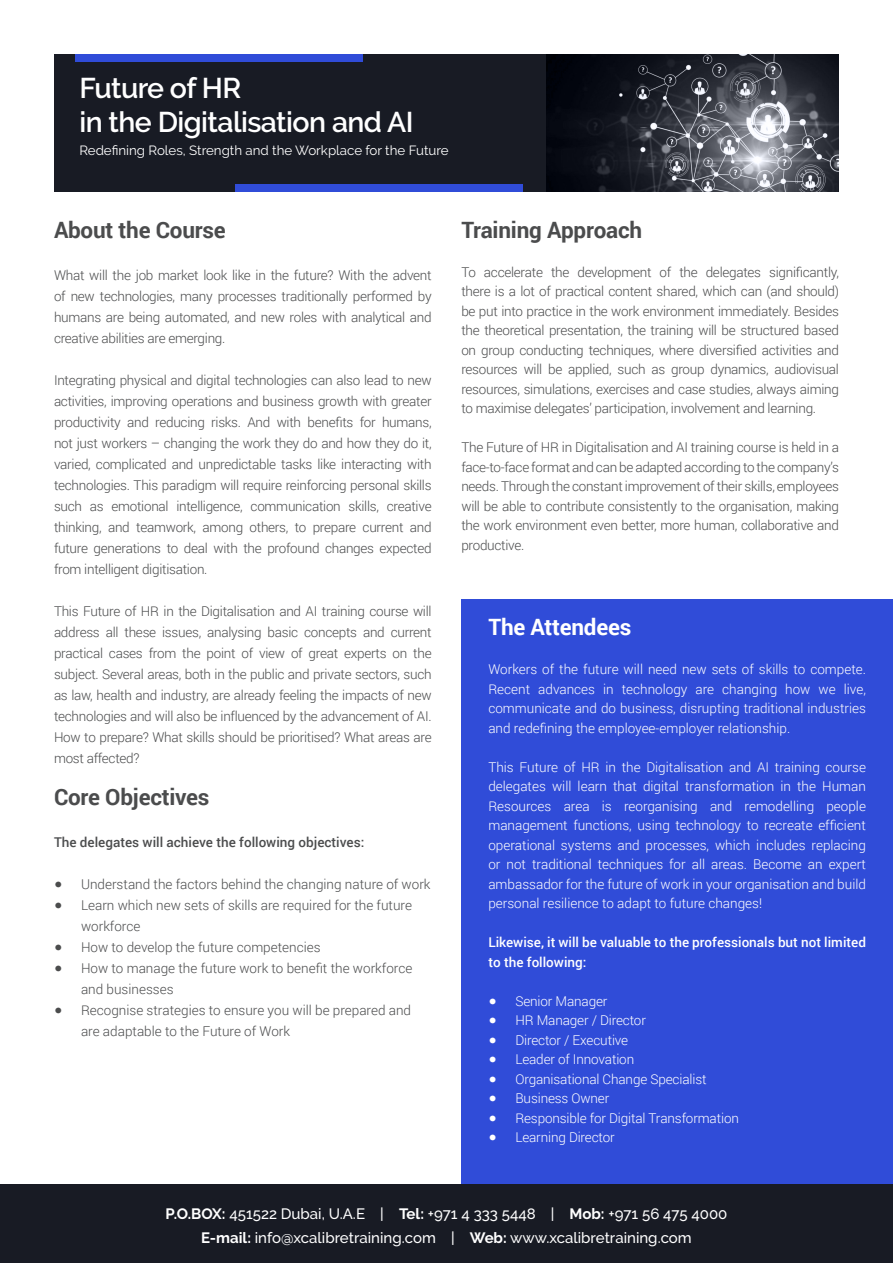
<style>
.page{position:relative;width:893px;height:1263px;background:#fff}
.page>*{position:absolute;margin:0;border:0;box-sizing:border-box;transform-origin:0 0}
.t1{font:600 28.5px "Raleway";letter-spacing:-.02em;color:#fff}
.t2{font:700 22.5px "Roboto";letter-spacing:-.01em;color:#4b4c4d}
.t3{font:700 22.5px "Roboto";letter-spacing:-.01em;color:#fff}
.t4{font:500 15px/24px "Raleway";color:#fff;text-align:center}
.t5{font:300 13.5px/21px "Roboto";letter-spacing:-.01em;color:#4b4c4d;text-align:justify}
.t6{font:300 13.5px/19.5px "Roboto";letter-spacing:-.01em;color:#fff;text-align:justify}
.t7{font:500 13.5px/19.5px "Roboto";color:#fff}
.t8{font:500 13.5px "Roboto";color:#4b4c4d}
.t9{font:13.35px "Raleway";color:#fff}
.s1{font-family:"Helvetica Neue";font-weight:400}
.s2{font-weight:700}
</style>
<div class="page">
<div style="left:0;top:1184px;width:893px;height:79px;background:#181b24"></div>
<img style="left:546px;top:54px;width:293px;height:138px">
<div style="left:461px;top:600px;width:432px;height:584px;background:#304cd8"></div>
<div style="left:54px;top:54px;width:492px;height:138px;background:#181b24"></div>
<div style="left:76px;top:54px;width:287px;height:7px;background:#304cd8"></div>
<div style="left:235px;top:184px;width:288px;height:8px;background:#304cd8"></div>
<p class="t1" style="left:79px;top:71px;width:163px">Future of HR</p>
<p class="t1" style="left:79px;top:106px;width:336px">in the Digitalisation and AI</p>
<p class="t9" style="left:79px;top:143px;width:371px">Redefining Roles, Strength and the Workplace for the Future</p>
<p class="t2" style="left:54px;top:214px;width:173px">About the Course</p>
<p class="t5" style="left:54px;top:264px;width:379px">What will the job market look like in the future? With the advent of new technologies, many processes traditionally performed by humans are being automated, and new roles with analytical and creative abilities are emerging.</p>
<p class="t5" style="left:54px;top:369px;width:379px">Integrating physical and digital technologies can also lead to new activities, improving operations and business growth with greater productivity and reducing risks. And with benefits for humans, not just workers – changing the work they do and how they do it, varied, complicated and unpredictable tasks like interacting with technologies. This paradigm will require reinforcing personal skills such as emotional intelligence, communication skills, creative thinking, and teamwork, among others, to prepare current and future generations to deal with the profound changes expected from intelligent digitisation.</p>
<p class="t5" style="left:54px;top:600px;width:379px">This Future of HR in the Digitalisation and AI training course will address all these issues, analysing basic concepts and current practical cases from the point of view of great experts on the subject. Several areas, both in the public and private sectors, such as law, health and industry, are already feeling the impacts of new technologies and will also be influenced by the advancement of AI.<br>How to prepare? What skills should be prioritised? What areas are most affected?</p>
<p class="t2" style="left:54px;top:781px;width:157px">Core Objectives</p>
<p class="t8" style="left:54px;top:832px;width:312px">The delegates will achieve the following objectives:</p>
<p class="t5" style="left:54px;top:873px;width:378px"><span class="s1">●</span> Understand the factors behind the changing nature of work</p>
<p class="t5" style="left:81px;top:894px;width:332px;text-indent:-27px"><span class="s1">●</span> Learn which new sets of skills are required for the future workforce</p>
<p class="t5" style="left:54px;top:936px;width:268px"><span class="s1">●</span> How to develop the future competencies</p>
<p class="t5" style="left:81px;top:957px;width:333px;text-indent:-27px"><span class="s1">●</span> How to manage the future work to benefit the workforce and businesses</p>
<p class="t5" style="left:81px;top:999px;width:332px;text-indent:-27px"><span class="s1">●</span> Recognise strategies to ensure you will be prepared and are adaptable to the Future of Work</p>
<p class="t2" style="left:461px;top:214px;width:182px">Training Approach</p>
<p class="t5" style="left:461px;top:262px;width:379px;line-height:19.5px">To accelerate the development of the delegates significantly, there is a lot of practical content shared, which can (and should) be put into practice in the work environment immediately. Besides the theoretical presentation, the training will be structured based on group conducting techniques, where diversified activities and resources will be applied, such as group dynamics, audiovisual resources, simulations, exercises and case studies, always aiming to maximise delegates’ participation, involvement and learning.</p>
<p class="t5" style="left:461px;top:437px;width:379px;line-height:19.5px">The Future of HR in Digitalisation and AI training course is held in a face-to-face format and can be adapted according to the company’s needs. Through the constant improvement of their skills, employees will be able to contribute consistently to the organisation, making the work environment even better, more human, collaborative and productive.</p>
<p class="t3" style="left:488px;top:611px;width:144px">The Attendees</p>
<p class="t6" style="left:488px;top:659px;width:379px">Workers of the future will need new sets of skills to compete.<br>Recent advances in technology are changing how we live, communicate and do business, disrupting traditional industries and redefining the employee-employer relationship.</p>
<p class="t6" style="left:488px;top:757px;width:379px">This Future of HR in the Digitalisation and AI training course delegates will learn that digital transformation in the Human Resources area is reorganising and remodelling people management functions, using technology to recreate efficient operational systems and processes, which includes replacing or not traditional techniques for all areas. Become an expert ambassador for the future of work in your organisation and build personal resilience to adapt to future changes!</p>
<p class="t7" style="left:488px;top:932px;width:379px">Likewise, it will be valuable to the professionals but not limited to the following:</p>
<p class="t6" style="left:488px;top:991px;width:121px"><span class="s1">●</span> Senior Manager</p>
<p class="t6" style="left:488px;top:1010px;width:159px"><span class="s1">●</span> HR Manager / Director</p>
<p class="t6" style="left:488px;top:1030px;width:141px"><span class="s1">●</span> Director / Executive</p>
<p class="t6" style="left:488px;top:1049px;width:147px"><span class="s1">●</span> Leader of Innovation</p>
<p class="t6" style="left:488px;top:1069px;width:220px"><span class="s1">●</span> Organisational Change Specialist</p>
<p class="t6" style="left:488px;top:1088px;width:122px"><span class="s1">●</span> Business Owner</p>
<p class="t6" style="left:488px;top:1108px;width:252px"><span class="s1">●</span> Responsible for Digital Transformation</p>
<p class="t6" style="left:488px;top:1127px;width:128px"><span class="s1">●</span> Learning Director</p>
<p class="t4" style="left:166px;top:1201px;width:563px"><span class="s2">P.O.BOX:</span> 451522 Dubai, U.A.E | <span class="s2">Tel:</span> +971 4 333 5448 | <span class="s2">Mob:</span> +971 56 475 4000<br><span class="s2">E-mail:</span> info@xcalibretraining.com | <span class="s2">Web:</span> www.xcalibretraining.com</p>
</div>
